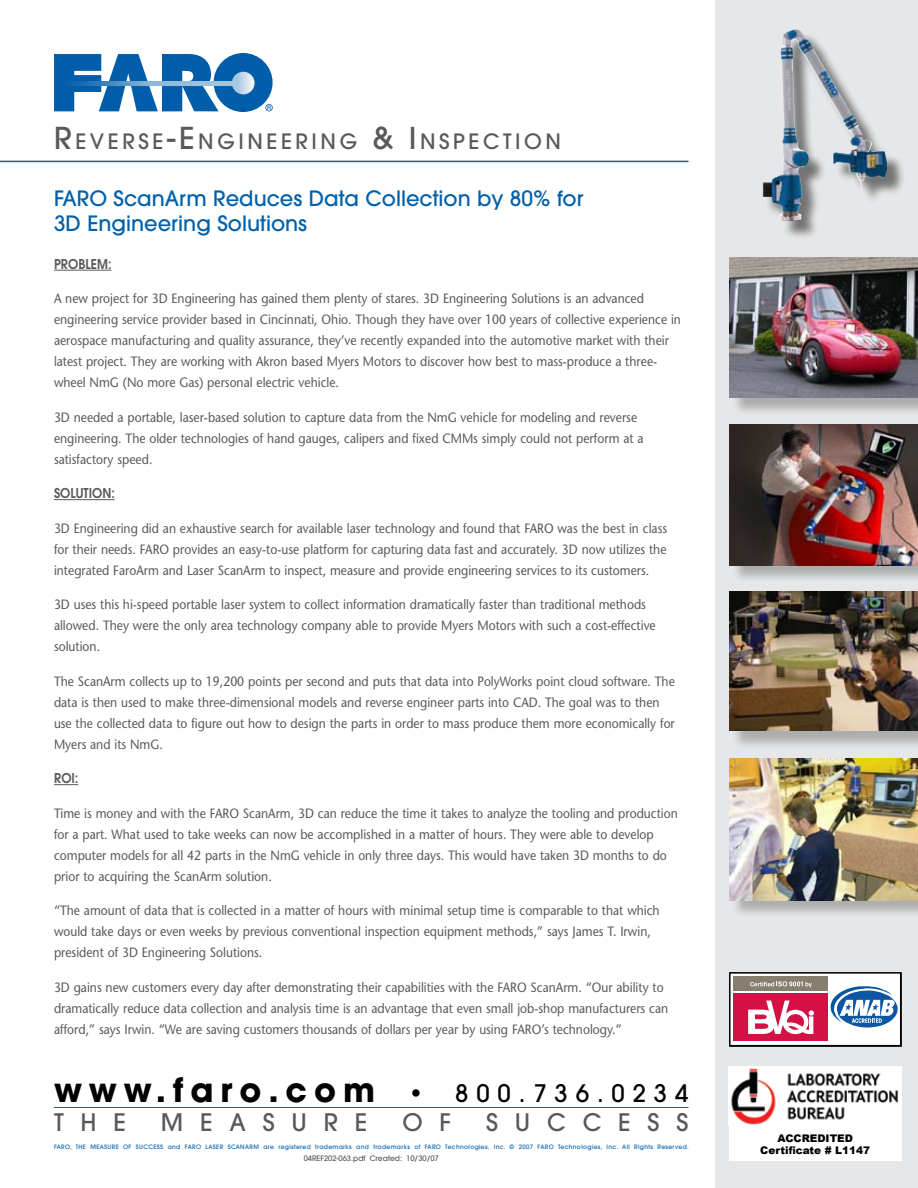
<style>
.page{position:relative;width:918px;height:1188px;background:#fff}
.page>*{position:absolute;margin:0;border:0;box-sizing:border-box;transform-origin:0 0}
.t1{font:700 33px "Avant Garde";letter-spacing:.21em;color:#000}
.t2{font:500 24px "Avant Garde";letter-spacing:.7em;color:#58595b}
.t3{font:500 24px "Avant Garde";letter-spacing:.33em;color:#000}
.t4{font:500 21px/25.2px "Avant Garde";color:#0060a9}
.t5{font:500 21px "Avant Garde";letter-spacing:.17em;color:#58595b}
.t6{font:13.5px/21px "Stone Sans";color:#58595b;scale:.9 1}
.t7{font:600 13.5px "Avant Garde";color:#58595b;scale:.9 1}
.t8{font:900 10.5px/12.6px "Arial";color:#000;text-align:center}
.t9{font:500 7.5px "Avant Garde";color:#58595b}
.t10{font:500 6px "Avant Garde";letter-spacing:.055em;color:#0060a9}
.s1{font-size:30px}
</style>
<div class="page">
<div style="left:716px;top:0;width:202px;height:1188px;background:#e6e7e8"></div>
<hr style="left:54px;top:270px;width:57px;height:1px;background:#58595b">
<hr style="left:54px;top:499px;width:61px;height:1px;background:#58595b">
<svg style="left:54px;top:784px;width:24px;height:1px"></svg>
<hr style="left:0;top:161px;width:688px;height:1px;background:#0060a9">
<div style="left:214px;top:53px;width:59px;height:59px;background:#005daa;border-radius:50%"></div>
<svg style="left:265px;top:104px;width:8px;height:7px"></svg>
<svg style="left:54px;top:54px;width:201px;height:57px"></svg>
<svg style="left:729px;top:972px;width:172px;height:74px"></svg>
<div style="left:729px;top:1066px;width:172px;height:62px;background:#fff"></div>
<img style="left:731px;top:1068px;width:167px;height:57px">
<hr style="left:54px;top:1107px;width:634px;height:1px;background:#0060a9">
<div style="left:729px;top:1127px;width:172px;height:34px;background:#fff"></div>
<div style="left:731px;top:761px;width:187px;height:164px;background:#000;opacity:.25"></div>
<img style="left:729px;top:758px;width:189px;height:142px">
<div style="left:731px;top:260px;width:187px;height:162px;background:#000;opacity:.25"></div>
<img style="left:729px;top:258px;width:189px;height:140px">
<div style="left:731px;top:594px;width:187px;height:162px;background:#000;opacity:.25"></div>
<img style="left:729px;top:592px;width:189px;height:139px">
<div style="left:731px;top:427px;width:187px;height:163px;background:#000;opacity:.25"></div>
<img style="left:729px;top:425px;width:189px;height:140px">
<div style="left:765px;top:32px;width:153px;height:237px;background:#000;opacity:.5"></div>
<img style="left:763px;top:29px;width:46px;height:192px">
<h3 class="t5" style="left:54px;top:128px;width:509px"><span class="s1">R</span>EVERSE<span class="s1">-E</span> NGINEERING <span class="s1">&amp; I</span> NSPECTION</h3>
<h3 class="t4" style="left:54px;top:186px;width:531px">FARO ScanArm Reduces Data Collection by 80% for<br>3D Engineering Solutions</h3>
<p class="t7" style="left:54px;top:255px;width:65px">PROBLEM:</p>
<p class="t6" style="left:54px;top:288px;width:698px">A new project for 3D Engineering has gained them plenty of stares. 3D Engineering Solutions is an advanced engineering service provider based in Cincinnati, Ohio. Though they have over 100 years of collective experience in aerospace manufacturing and quality assurance, they’ve recently expanded into the automotive market with their latest project. They are working with Akron based Myers Motors to discover how best to mass-produce a three&shy;wheel NmG (No more Gas) personal electric vehicle.</p>
<p class="t6" style="left:54px;top:407px;width:657px">3D needed a portable, laser-based solution to capture data from the NmG vehicle for modeling and reverse engineering. The older technologies of hand gauges, calipers and fixed CMMs simply could not perform at a satisfactory speed.</p>
<p class="t7" style="left:54px;top:485px;width:69px">SOLUTION:</p>
<p class="t6" style="left:54px;top:518px;width:683px;text-align:justify">3D Engineering did an exhaustive search for available laser technology and found that FARO was the best in class for their needs. FARO provides an easy-to-use platform for capturing data fast and accurately. 3D now utilizes the integrated FaroArm and Laser ScanArm to inspect, measure and provide engineering services to its customers.</p>
<p class="t6" style="left:54px;top:594px;width:670px">3D uses this hi-speed portable laser system to collect information dramatically faster than traditional methods allowed. They were the only area technology company able to provide Myers Motors with such a cost-effective solution.</p>
<p class="t6" style="left:54px;top:671px;width:691px">The ScanArm collects up to 19,200 points per second and puts that data into PolyWorks point cloud software. The data is then used to make three-dimensional models and reverse engineer parts into CAD. The goal was to then use the collected data to figure out how to design the parts in order to mass produce them more economically for Myers and its NmG.</p>
<p class="t7" style="left:54px;top:770px;width:29px">ROI:</p>
<p class="t6" style="left:54px;top:803px;width:695px">Time is money and with the FARO ScanArm, 3D can reduce the time it takes to analyze the tooling and production for a part. What used to take weeks can now be accomplished in a matter of hours. They were able to develop computer models for all 42 parts in the NmG vehicle in only three days. This would have taken 3D months to do prior to acquiring the ScanArm solution.</p>
<p class="t6" style="left:54px;top:900px;width:675px">“The amount of data that is collected in a matter of hours with minimal setup time is comparable to that which would take days or even weeks by previous conventional inspection equipment methods,” says James T. Irwin, president of 3D Engineering Solutions.</p>
<p class="t6" style="left:54px;top:977px;width:684px">3D gains new customers every day after demonstrating their capabilities with the FARO ScanArm. “Our ability to dramatically reduce data collection and analysis time is an advantage that even small job-shop manufacturers can afford,” says Irwin. “We are saving customers thousands of dollars per year by using FARO’s technology.”</p>
<h1 class="t1" style="left:54px;top:1069px;width:322px">www.faro.com</h1>
<h2 class="t3" style="left:409px;top:1079px;width:281px">• 800.736.0234</h2>
<h2 class="t2" style="left:54px;top:1107px;width:73px">THE</h2>
<h2 class="t2" style="left:161px;top:1107px;width:208px">MEASURE</h2>
<h2 class="t2" style="left:402px;top:1107px;width:50px">O F</h2>
<h2 class="t2" style="left:486px;top:1107px;width:204px">SUCCESS</h2>
<p class="t10" style="left:54px;top:1143px;width:636px">FARO, THE MEASURE OF SUCCESS and FARO LASER SCANARM are registered trademarks and trademarks of FARO Technologies, Inc. © 2007 FARO Technologies, Inc. All Rights Reserved.</p>
<p class="t9" style="left:304px;top:1154px;width:137px">04REF202-063.pdf Created: 10/30/07</p>
<p class="t8" style="left:760px;top:1131px;width:111px">ACCREDITED<br>Certificate # L1147</p>
</div>
